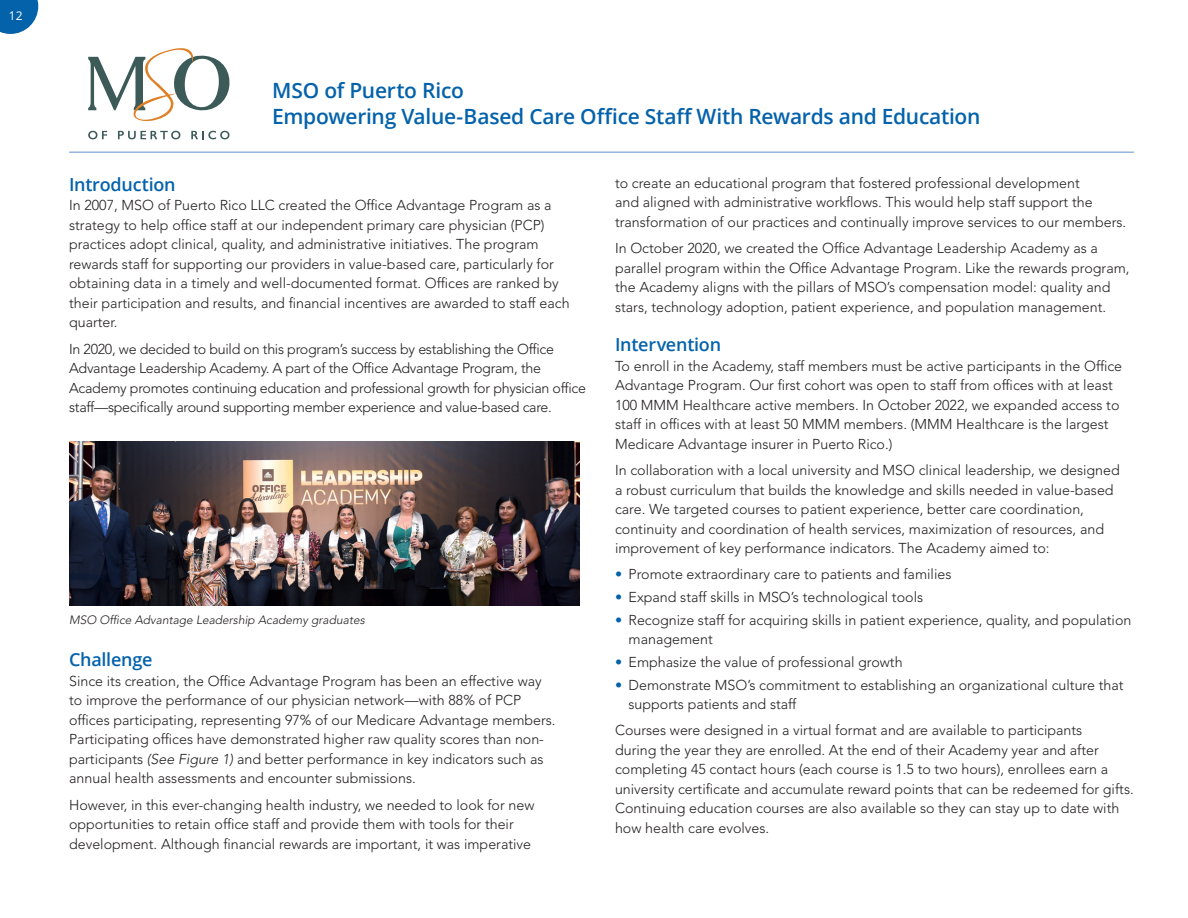
<style>
.page{position:relative;width:1188px;height:918px;background:#fff}
.page>*{position:absolute;margin:0;border:0;box-sizing:border-box;transform-origin:0 0}
.t1{font:600 21px "Open Sans";letter-spacing:-.015em;color:#0462ab}
.t2{font:600 18px "Open Sans";letter-spacing:-.015em;color:#0462ab}
.t3{font:300 14.25px/19.5px "Avenir LT Std";color:#231f20}
.t4{font:300 14.25px/19.5px "Avenir LT Std";letter-spacing:-.02em;color:#231f20}
.t5{font:italic 300 12px "Avenir LT Std";color:#231f20}
.t6{font:12px "Open Sans";color:#fff}
.s1{font-style:italic}
.s2{font-weight:800;color:#0462ab}
</style>
<div class="page">
<svg style="left:88px;top:48px;width:141px;height:91px"></svg>
<hr style="left:69px;top:151px;width:1065px;height:2px;background:#95b5de">
<img style="left:69px;top:441px;width:510px;height:165px">
<svg style="left:0;top:0;width:38px;height:34px"></svg>
<p class="t6" style="left:9px;top:7px;width:15px">12</p>
<p class="t1" style="left:272px;top:76px;width:193px">MSO of Puerto Rico</p>
<p class="t1" style="left:272px;top:102px;width:710px">Empowering Value-Based Care Office Staff With Rewards and Education</p>
<p class="t2" style="left:69px;top:172px;width:108px">Introduction</p>
<p class="t3" style="left:69px;top:196px;width:502px">In 2007, MSO of Puerto Rico LLC created the Office Advantage Program as a strategy to help office staff at our independent primary care physician (PCP) practices adopt clinical, quality, and administrative initiatives. The program rewards staff for supporting our providers in value-based care, particularly for obtaining data in a timely and well-documented format. Offices are ranked by their participation and results, and financial incentives are awarded to staff each quarter.</p>
<p class="t4" style="left:69px;top:339px;width:518px">In 2020, we decided to build on this program’s success by establishing the Office Advantage Leadership Academy. A part of the Office Advantage Program, the Academy promotes continuing education and professional growth for physician office staff—specifically around supporting member experience and value-based care.</p>
<p class="t5" style="left:69px;top:613px;width:297px">MSO Office Advantage Leadership Academy graduates</p>
<p class="t2" style="left:69px;top:647px;width:85px">Challenge</p>
<p class="t3" style="left:69px;top:671px;width:486px">Since its creation, the Office Advantage Program has been an effective way to improve the performance of our physician network—with 88% of PCP offices participating, representing 97% of our Medicare Advantage members.<br>Participating offices have demonstrated higher raw quality scores than non&shy;participants <span class="s1">(See Figure 1)</span> and better performance in key indicators such as annual health assessments and encounter submissions.</p>
<p class="t3" style="left:69px;top:795px;width:467px">However, in this ever-changing health industry, we needed to look for new opportunities to retain office staff and provide them with tools for their development. Although financial rewards are important, it was imperative</p>
<p class="t3" style="left:615px;top:173px;width:510px">to create an educational program that fostered professional development<br>and aligned with administrative workflows. This would help staff support the transformation of our practices and continually improve services to our members.</p>
<p class="t3" style="left:615px;top:238px;width:516px">In October 2020, we created the Office Advantage Leadership Academy as a parallel program within the Office Advantage Program. Like the rewards program, the Academy aligns with the pillars of MSO’s compensation model: quality and stars, technology adoption, patient experience, and population management.</p>
<p class="t2" style="left:615px;top:332px;width:108px">Intervention</p>
<p class="t3" style="left:615px;top:356px;width:509px">To enroll in the Academy, staff members must be active participants in the Office Advantage Program. Our first cohort was open to staff from offices with at least 100 MMM Healthcare active members. In October 2022, we expanded access to staff in offices with at least 50 MMM members. (MMM Healthcare is the largest Medicare Advantage insurer in Puerto Rico.)</p>
<p class="t3" style="left:615px;top:460px;width:506px">In collaboration with a local university and MSO clinical leadership, we designed a robust curriculum that builds the knowledge and skills needed in value-based care. We targeted courses to patient experience, better care coordination, continuity and coordination of health services, maximization of resources, and improvement of key performance indicators. The Academy aimed to:</p>
<p class="t3" style="left:615px;top:565px;width:338px"><span class="s2">•</span> Promote extraordinary care to patients and families</p>
<p class="t3" style="left:615px;top:587px;width:310px"><span class="s2">•</span> Expand staff skills in MSO’s technological tools</p>
<p class="t3" style="left:629px;top:610px;width:504px;text-indent:-14px"><span class="s2">•</span> Recognize staff for acquiring skills in patient experience, quality, and population management</p>
<p class="t3" style="left:615px;top:652px;width:289px"><span class="s2">•</span> Emphasize the value of professional growth</p>
<p class="t3" style="left:629px;top:675px;width:497px;text-indent:-14px"><span class="s2">•</span> Demonstrate MSO’s commitment to establishing an organizational culture that supports patients and staff</p>
<p class="t3" style="left:615px;top:721px;width:518px">Courses were designed in a virtual format and are available to participants<br>during the year they are enrolled. At the end of their Academy year and after completing 45 contact hours (each course is 1.5 to two hours), enrollees earn a university certificate and accumulate reward points that can be redeemed for gifts.<br>Continuing education courses are also available so they can stay up to date with how health care evolves.</p>
</div>
